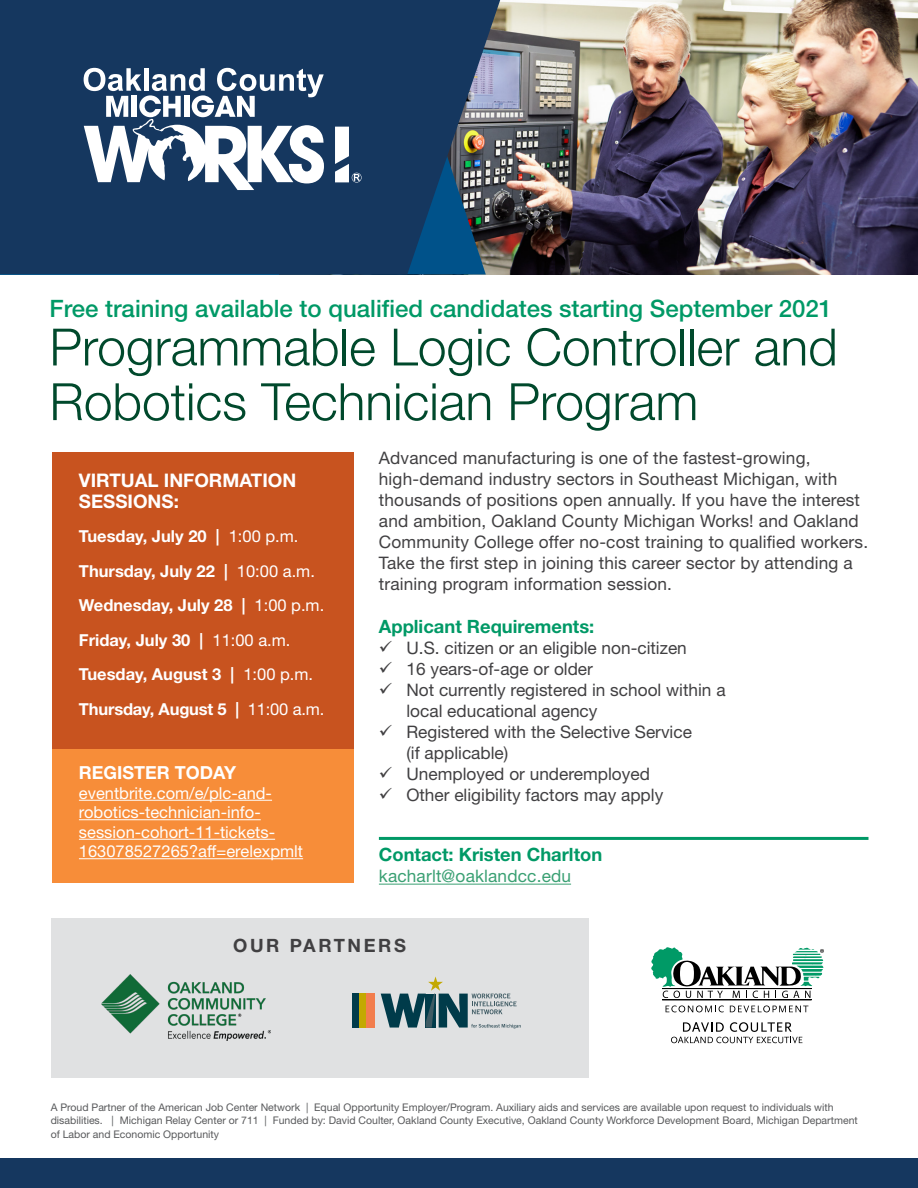
<style>
.page{position:relative;width:918px;height:1188px;background:#fff}
.page>*{position:absolute;margin:0;border:0;box-sizing:border-box;transform-origin:0 0}
.t1{font:300 51.45px/54.6px "Helvetica Neue LT Std";color:#00492c}
.t2{font:500 24px "Helvetica Neue LT Std";color:#096}
.t3{font:700 18.75px/21px "Helvetica Neue LT Std";color:#fff}
.t4{font:700 18.3px "Helvetica Neue LT Std";color:#096}
.t5{font:700 18.3px "Helvetica Neue LT Std";letter-spacing:.14em;color:#414042}
.t6{font:700 18px "Helvetica Neue LT Std";color:#fff}
.t7{font:17.25px/21px "Helvetica Neue LT Std";letter-spacing:.01em;color:#414042}
.t8{font:17.25px "Helvetica Neue LT Std";letter-spacing:.01em;color:#3aa073}
.t9{font:700 16.5px/34.5px "Helvetica Neue LT Std";color:#fff}
.t10{font:16.5px/19.5px "Helvetica Neue LT Std";color:#fff}
.t11{font:10.5px/13.5px "Helvetica Neue LT Std";color:#58595b}
.s1{font-weight:400}
</style>
<div class="page">
<div style="left:0;top:1159px;width:918px;height:29px;background:#15375f"></div>
<img style="left:500px;top:0;width:418px;height:274px">
<svg style="left:0;top:0;width:500px;height:274px;background:#1a3c62"></svg>
<svg style="left:335px;top:127px;width:27px;height:56px"></svg>
<svg style="left:84px;top:68px;width:240px;height:122px"></svg>
<div style="left:51px;top:919px;width:537px;height:159px;background:#e0e1e2"></div>
<img style="left:101px;top:974px;width:170px;height:66px">
<svg style="left:381px;top:977px;width:140px;height:51px"></svg>
<div style="left:353px;top:994px;width:6px;height:34px;background:#003b4a"></div>
<div style="left:359px;top:994px;width:7px;height:34px;background:#c3a900"></div>
<div style="left:366px;top:994px;width:9px;height:34px;background:#f27d4d"></div>
<div style="left:52px;top:452px;width:302px;height:431px;background:#c8531f"></div>
<hr style="left:379px;top:884px;width:192px;height:1px;background:#3aa073">
<hr style="left:379px;top:837px;width:489px;height:3px;background:#096">
<div style="left:52px;top:750px;width:302px;height:133px;background:#f78d39"></div>
<hr style="left:662px;top:1000px;width:150px;height:1px;background:#000">
<svg style="left:666px;top:1005px;width:58px;height:7px"></svg>
<svg style="left:730px;top:1005px;width:78px;height:7px"></svg>
<svg style="left:651px;top:947px;width:173px;height:51px"></svg>
<svg style="left:671px;top:1022px;width:131px;height:21px"></svg>
<hr style="left:79px;top:800px;width:193px;height:1px;background:#fff">
<hr style="left:79px;top:819px;width:182px;height:1px;background:#fff">
<hr style="left:79px;top:839px;width:196px;height:1px;background:#fff">
<hr style="left:79px;top:858px;width:224px;height:1px;background:#fff">
<h2 class="t2" style="left:50px;top:294px;width:784px">Free training available to qualified candidates starting September 2021</h2>
<h1 class="t1" style="left:50px;top:319px;width:790px">Programmable Logic Controller and<br>Robotics Technician Program</h1>
<p class="t3" style="left:79px;top:469px;width:219px">VIRTUAL INFORMATION<br>SESSIONS:</p>
<p class="t9" style="left:79px;top:519px;width:247px">Tuesday, July 20 | <span class="s1">1:00 p.m.<br></span>Thursday, July 22 | <span class="s1">10:00 a.m.<br></span>Wednesday, July 28 | <span class="s1">1:00 p.m.<br></span>Friday, July 30 | <span class="s1">11:00 a.m.<br></span>Tuesday, August 3 | <span class="s1">1:00 p.m.<br></span>Thursday, August 5 | <span class="s1">11:00 a.m.</span></p>
<p class="t6" style="left:79px;top:762px;width:159px">REGISTER TODAY</p>
<p class="t10" style="left:79px;top:783px;width:226px">eventbrite.com/e/plc-and&shy;robotics-technician-info&shy;session-cohort-11-tickets-<br>163078527265?aff=erelexpmlt</p>
<p class="t7" style="left:379px;top:448px;width:491px">Advanced manufacturing is one of the fastest-growing, high-demand industry sectors in Southeast Michigan, with thousands of positions open annually. If you have the interest and ambition, Oakland County Michigan Works! and Oakland Community College offer no-cost training to qualified workers.<br>Take the first step in joining this career sector by attending a training program information session.</p>
<p class="t4" style="left:379px;top:615px;width:217px">Applicant Requirements:</p>
<p class="t7" style="left:379px;top:637px;width:309px">✓ U.S. citizen or an eligible non-citizen</p>
<p class="t7" style="left:379px;top:658px;width:216px">✓ 16 years-of-age or older</p>
<p class="t7" style="left:406px;top:679px;width:321px;text-indent:-28px">✓ Not currently registered in school within a local educational agency</p>
<p class="t7" style="left:406px;top:721px;width:287px;text-indent:-28px">✓ Registered with the Selective Service (if applicable)</p>
<p class="t7" style="left:379px;top:763px;width:273px">✓ Unemployed or underemployed</p>
<p class="t7" style="left:379px;top:784px;width:286px">✓ Other eligibility factors may apply</p>
<p class="t4" style="left:379px;top:844px;width:225px">Contact: Kristen Charlton</p>
<p class="t8" style="left:379px;top:866px;width:194px">kacharlt@oaklandcc.edu</p>
<p class="t5" style="left:233px;top:934px;width:174px">OUR PARTNERS</p>
<p class="t11" style="left:51px;top:1100px;width:809px">A Proud Partner of the American Job Center Network | Equal Opportunity Employer/Program. Auxiliary aids and services are available upon request to individuals with disabilities. | Michigan Relay Center or 711 | Funded by: David Coulter, Oakland County Executive, Oakland County Workforce Development Board, Michigan Department of Labor and Economic Opportunity</p>
</div>
